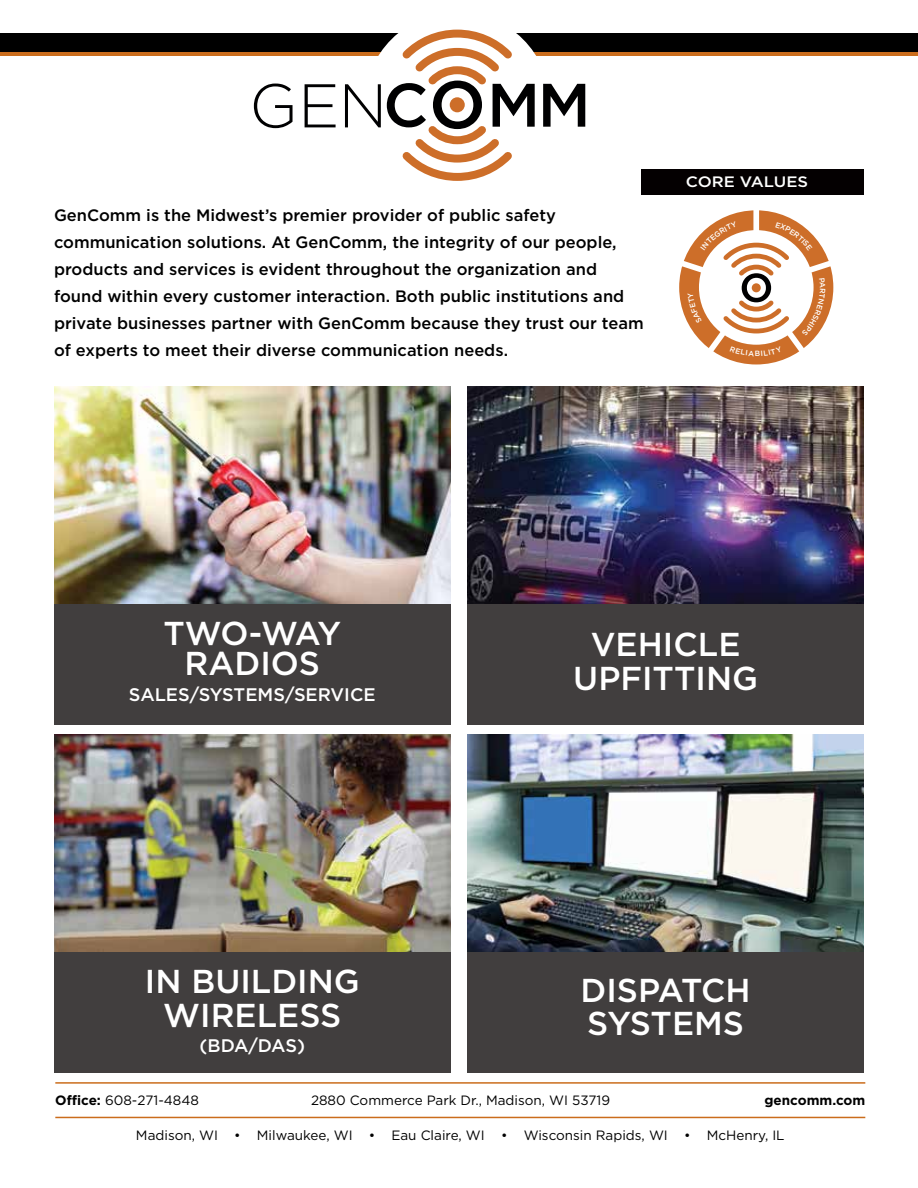
<style>
.page{position:relative;width:918px;height:1188px;background:#fff}
.page>*{position:absolute;margin:0;border:0;box-sizing:border-box;transform-origin:0 0}
.t1{font:500 33.15px/33.6px "Gotham";color:#fff;text-align:center}
.t2{font:500 18.15px "Gotham";color:#fff}
.t3{font:500 16.5px/27px "Gotham";color:#000}
.t4{font:500 15.15px "Gotham";color:#fff;scale:1.1 1}
.t5{font:13.5px "Gotham";color:#000}
.t6{font:700 13.5px "Gotham";color:#000}
.s1{font-weight:700}
</style>
<div class="page">
<hr style="left:55px;top:1082px;width:810px;height:2px;background:#cb6d1c">
<hr style="left:55px;top:1117px;width:810px;height:1px;background:#cb6d1c">
<div style="left:0;top:34px;width:918px;height:21px;background:#cb6d1c"></div>
<div style="left:0;top:34px;width:918px;height:18px;background:#000"></div>
<svg style="left:305px;top:84px;width:31px;height:43px"></svg>
<svg style="left:254px;top:84px;width:39px;height:44px"></svg>
<svg style="left:345px;top:29px;width:240px;height:152px"></svg>
<div style="left:450px;top:97px;width:15px;height:15px;background:#cd6e29;border-radius:50%"></div>
<div style="left:54px;top:387px;width:396px;height:338px;background:#413e3e"></div>
<div style="left:467px;top:387px;width:396px;height:338px;background:#413e3e"></div>
<div style="left:54px;top:735px;width:396px;height:338px;background:#413e3e"></div>
<div style="left:467px;top:735px;width:396px;height:338px;background:#413e3e"></div>
<img style="left:54px;top:387px;width:396px;height:216px">
<img style="left:467px;top:387px;width:396px;height:216px">
<img style="left:54px;top:734px;width:396px;height:217px">
<img style="left:467px;top:734px;width:396px;height:217px">
<div style="left:641px;top:169px;width:223px;height:25px;background:#040001"></div>
<svg style="left:679px;top:210px;width:155px;height:154px"></svg>
<p class="t3" style="left:54px;top:201px;width:591px">GenComm is the Midwest’s premier provider of public safety communication solutions. At GenComm, the integrity of our people, products and services is evident throughout the organization and found within every customer interaction. Both public institutions and private businesses partner with GenComm because they trust our team of experts to meet their diverse communication needs.</p>
<p class="t4" style="left:686px;top:171px;width:113px">CORE VALUES</p>
<h1 class="t1" style="left:163px;top:618px;width:179px;line-height:29.8px">TWO-WAY<br>RADIOS</h1>
<p class="t2" style="left:129px;top:682px;width:248px">SALES/SYSTEMS/SERVICE</p>
<h1 class="t1" style="left:145px;top:964px;width:216px">IN BUILDING<br>WIRELESS</h1>
<p class="t2" style="left:200px;top:1034px;width:107px">(BDA/DAS)</p>
<h1 class="t1" style="left:573px;top:627px;width:186px">VEHICLE<br>UPFITTING</h1>
<h1 class="t1" style="left:581px;top:973px;width:172px;text-align:left">DISPATCH<br>SYSTEMS</h1>
<p class="t5" style="left:55px;top:1092px;width:145px"><span class="s1">Office:</span> 608-271-4848</p>
<p class="t5" style="left:311px;top:1092px;width:301px">2880 Commerce Park Dr., Madison, WI 53719</p>
<p class="t6" style="left:765px;top:1091px;width:102px">gencomm.com</p>
<p class="t5" style="left:136px;top:1126px;width:650px">Madison, WI • Milwaukee, WI • Eau Claire, WI • Wisconsin Rapids, WI • McHenry, IL</p>
</div>
